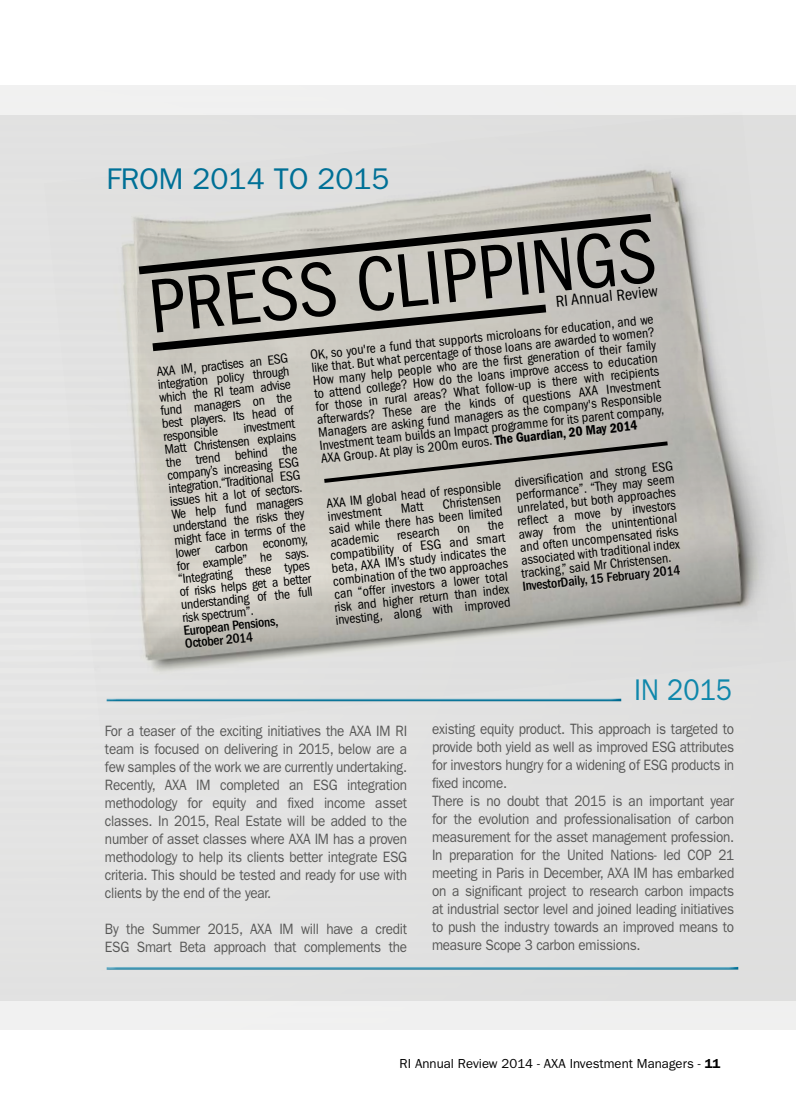
<style>
.page{position:relative;width:796px;height:1115px;background:#fff}
.page>*{position:absolute;margin:0;border:0;box-sizing:border-box;transform-origin:0 0}
.t1{font:condensed 79.05px "ITC Franklin Gothic Std";color:#000}
.t2{font:30px "ITC Franklin Gothic Std";color:#007198}
.t3{font:30px "ITC Franklin Gothic Std";color:#0f87ab;scale:.9 1}
.t4{font:condensed 16.5px "ITC Franklin Gothic Std";color:#000}
.t5{font:15px/18px "ITC Franklin Gothic Std";letter-spacing:-.02em;color:#575756;scale:.9 1}
.t6{font:condensed 13.65px/13px "ITC Franklin Gothic Std";color:#000;text-align:justify}
.t7{font:500 condensed 13.65px/13px "ITC Franklin Gothic Std";color:#000}
.t8{font:13.2px "ITC Franklin Gothic Std";color:#000}
.s1{font-family:"ITC Franklin Gothic Std Dm Cd";font-stretch:normal}
.s2{font-weight:600}
</style>
<div class="page">
<div style="left:0;top:85px;width:795px;height:944px;background:linear-gradient(to right,#e6e6e5,#e2e2e2)"></div>
<div style="left:0;top:85px;width:795px;height:5px;background:#f0f0f0"></div>
<div style="left:0;top:96px;width:795px;height:5px;background:#f0f0f0"></div>
<div style="left:0;top:108px;width:795px;height:5px;background:#f0f0f0"></div>
<svg style="left:0;top:120px;width:44px;height:5px"></svg>
<svg style="left:0;top:131px;width:44px;height:5px"></svg>
<svg style="left:0;top:143px;width:44px;height:5px"></svg>
<svg style="left:0;top:154px;width:44px;height:6px"></svg>
<svg style="left:0;top:166px;width:44px;height:5px"></svg>
<svg style="left:0;top:178px;width:44px;height:5px"></svg>
<svg style="left:0;top:189px;width:44px;height:6px"></svg>
<svg style="left:0;top:201px;width:44px;height:5px"></svg>
<svg style="left:0;top:213px;width:44px;height:5px"></svg>
<svg style="left:0;top:224px;width:44px;height:6px"></svg>
<svg style="left:0;top:236px;width:44px;height:5px"></svg>
<svg style="left:0;top:248px;width:44px;height:5px"></svg>
<svg style="left:0;top:259px;width:44px;height:6px"></svg>
<svg style="left:0;top:271px;width:44px;height:5px"></svg>
<svg style="left:0;top:283px;width:44px;height:5px"></svg>
<svg style="left:0;top:364px;width:44px;height:6px"></svg>
<svg style="left:0;top:376px;width:44px;height:5px"></svg>
<svg style="left:0;top:388px;width:44px;height:5px"></svg>
<svg style="left:0;top:399px;width:44px;height:6px"></svg>
<svg style="left:0;top:411px;width:44px;height:5px"></svg>
<svg style="left:0;top:423px;width:44px;height:5px"></svg>
<svg style="left:0;top:493px;width:44px;height:5px"></svg>
<svg style="left:0;top:504px;width:44px;height:5px"></svg>
<svg style="left:0;top:539px;width:44px;height:5px"></svg>
<svg style="left:0;top:551px;width:44px;height:5px"></svg>
<svg style="left:0;top:563px;width:44px;height:5px"></svg>
<svg style="left:0;top:574px;width:44px;height:5px"></svg>
<svg style="left:0;top:586px;width:44px;height:5px"></svg>
<svg style="left:0;top:598px;width:44px;height:5px"></svg>
<svg style="left:0;top:609px;width:44px;height:5px"></svg>
<svg style="left:0;top:621px;width:44px;height:5px"></svg>
<svg style="left:0;top:632px;width:44px;height:6px"></svg>
<svg style="left:0;top:644px;width:44px;height:5px"></svg>
<svg style="left:0;top:656px;width:44px;height:5px"></svg>
<svg style="left:0;top:667px;width:44px;height:6px"></svg>
<svg style="left:0;top:679px;width:44px;height:5px"></svg>
<svg style="left:0;top:691px;width:44px;height:5px"></svg>
<svg style="left:0;top:702px;width:44px;height:6px"></svg>
<svg style="left:0;top:714px;width:44px;height:5px"></svg>
<svg style="left:0;top:726px;width:44px;height:5px"></svg>
<div style="left:0;top:737px;width:795px;height:6px;background:#e3e3e2"></div>
<div style="left:0;top:749px;width:795px;height:5px;background:#e3e3e2"></div>
<div style="left:0;top:761px;width:795px;height:5px;background:#e3e3e2"></div>
<div style="left:0;top:772px;width:795px;height:6px;background:#e2e2e2"></div>
<div style="left:0;top:784px;width:795px;height:5px;background:#e2e2e2"></div>
<div style="left:0;top:796px;width:795px;height:5px;background:#e2e2e2"></div>
<div style="left:0;top:807px;width:795px;height:6px;background:#e2e2e2"></div>
<div style="left:0;top:819px;width:795px;height:5px;background:#e2e2e2"></div>
<div style="left:0;top:831px;width:795px;height:5px;background:#e2e2e2"></div>
<div style="left:0;top:842px;width:795px;height:6px;background:#e2e2e2"></div>
<div style="left:0;top:854px;width:795px;height:5px;background:#e2e2e2"></div>
<div style="left:0;top:866px;width:795px;height:5px;background:#e2e2e2"></div>
<div style="left:0;top:877px;width:795px;height:6px;background:#e2e2e1"></div>
<div style="left:0;top:889px;width:795px;height:5px;background:#e2e2e1"></div>
<div style="left:0;top:901px;width:795px;height:5px;background:#e2e2e1"></div>
<div style="left:0;top:912px;width:795px;height:6px;background:#e1e1e1"></div>
<div style="left:0;top:924px;width:795px;height:5px;background:#e1e1e1"></div>
<div style="left:0;top:936px;width:795px;height:5px;background:#e1e1e1"></div>
<div style="left:0;top:947px;width:795px;height:5px;background:#e1e1e1"></div>
<svg style="left:0;top:959px;width:795px;height:5px"></svg>
<div style="left:0;top:971px;width:795px;height:5px;background:#e1e1e1"></div>
<div style="left:0;top:982px;width:795px;height:5px;background:#e1e1e0"></div>
<div style="left:0;top:994px;width:795px;height:5px;background:#e1e1e0"></div>
<div style="left:0;top:1006px;width:795px;height:5px;background:#f1f1f0"></div>
<div style="left:0;top:1017px;width:795px;height:5px;background:#f0f0f0"></div>
<svg style="left:0;top:1029px;width:795px;height:1px"></svg>
<img style="left:44px;top:111px;width:751px;height:620px">
<svg style="left:0;top:294px;width:795px;height:64px;background:#c1c0bb"></svg>
<svg style="left:130px;top:209px;width:529px;height:70px;background:#b2b0aa"></svg>
<svg style="left:0;top:434px;width:795px;height:52px;background:#c4c3bd"></svg>
<div style="left:95px;top:687px;width:536px;height:15px;background:#e1e1e1"></div>
<div style="left:102px;top:692px;width:530px;height:10px;background:#000;opacity:.75"></div>
<div style="left:95px;top:955px;width:652px;height:15px;background:#e0e0e0"></div>
<div style="left:102px;top:960px;width:646px;height:10px;background:#000;opacity:.75"></div>
<svg style="left:0;top:516px;width:795px;height:17px;background:#d1cfc9"></svg>
<h2 class="t2" style="left:106px;top:161px;width:284px">FROM 2014 TO 2015</h2>
<h1 class="t1" style="left:144px;top:263px;width:510px;rotate:-6deg">PRESS CLIPPINGS</h1>
<p class="t4" style="left:554px;top:292px;width:104px;rotate:-6deg">RI Annual Review</p>
<p class="t6" style="left:309px;top:348px;width:347px;rotate:-6deg">OK, so you're a fund that supports microloans for education, and we like that. But what percentage of those loans are awarded to women?<br>How many help people who are the fi rst generation of their family to attend college? How do the loans improve access to education for those in rural areas? What follow-up is there with recipients afterwards? These are the kinds of questions AXA Investment Managers are asking fund managers as the company's Responsible Investment team builds an Impact programme for its parent company, AXA Group. At play is 200m euros. <span class="s1">The Guardian, 20 May 2014</span></p>
<p class="t6" style="left:156px;top:365px;width:134px;rotate:-6deg">AXA IM, practises an ESG integration policy through which the RI team advise fund managers on the best players. Its head of responsible</p>
<p class="t6" style="left:163px;top:430px;width:134px;text-indent:81px;rotate:-6deg">investment Matt Christensen explains the trend behind the company’s increasing ESG integration.“Traditional ESG issues hit a lot of sectors.<br>We help fund managers understand the risks they might face in terms of the lower carbon economy, for example” he says. “Integrating these types of risks helps get a better understanding of the full risk spectrum”.</p>
<p class="t7" style="left:183px;top:624px;width:96px;rotate:-6deg">European Pensions,<br>October 2014</p>
<p class="t6" style="left:511px;top:476px;width:164px;rotate:-6deg">diversifi cation and strong ESG performance”. “They may seem unrelated, but both approaches refl ect a move by investors away from the unintentional and often uncompensated risks associated with traditional index tracking,” said Mr Christensen.</p>
<p class="t6" style="left:325px;top:497px;width:177px;rotate:-6deg">AXA IM global head of responsible investment</p>
<p class="t6" style="left:327px;top:509px;width:176px;text-indent:115px;rotate:-6deg">Christensen said while there has been limited academic</p>
<p class="t6" style="left:400px;top:502px;width:24px;rotate:-6deg">Matt</p>
<p class="t6" style="left:327px;top:536px;width:179px;text-indent:161px;rotate:-6deg">the compatibility of ESG and smart beta, AXA IM’s study indicates the combination of the two approaches can “offer investors a lower total risk and higher return than index investing, along with improved</p>
<p class="t6" style="left:396px;top:528px;width:44px;rotate:-6deg">research</p>
<p class="t7" style="left:521px;top:579px;width:160px;rotate:-6deg">InvestorDaily, 15 February 2014</p>
<p class="t5" style="left:105px;top:721px;width:337px;text-align:justify">For a teaser of the exciting initiatives the AXA IM RI team is focused on delivering in 2015, below are a few samples of the work we are currently undertaking.<br>Recently, AXA IM completed an ESG integration methodology for equity and fixed income asset classes. In 2015, Real Estate will be added to the number of asset classes where AXA IM has a proven methodology to help its clients better integrate ESG criteria. This should be tested and ready for use with clients by the end of the year.</p>
<p class="t5" style="left:105px;top:919px;width:337px">By the Summer 2015, AXA IM will have a credit<br>ESG Smart Beta approach that complements the</p>
<h2 class="t3" style="left:634px;top:672px;width:110px">IN 2015</h2>
<p class="t5" style="left:432px;top:719px;width:337px">existing equity product. This approach is targeted to provide both yield as well as improved ESG attributes for investors hungry for a widening of ESG products in fixed income.<br>There is no doubt that 2015 is an important year for the evolution and professionalisation of carbon measurement for the asset management profession.<br>In preparation for the United Nations- led COP 21 meeting in Paris in December, AXA IM has embarked on a significant project to research carbon impacts at industrial sector level and joined leading initiatives to push the industry towards an improved means to measure Scope 3 carbon emissions.</p>
<p class="t8" style="left:399px;top:1055px;width:322px">RI Annual Review 2014 - AXA Investment Managers - <span class="s2">11</span></p>
</div>
